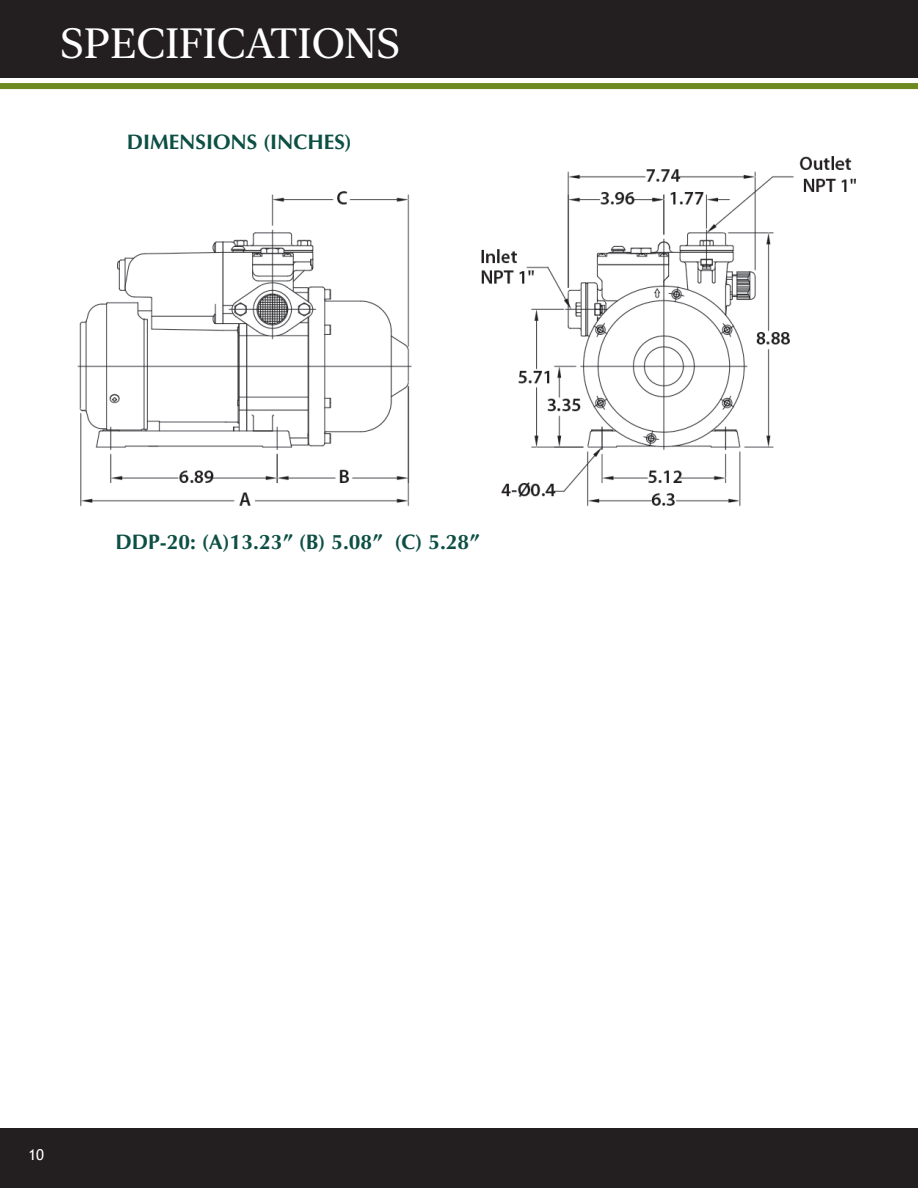
<style>
.page{position:relative;width:918px;height:1188px;background:#fff}
.page>*{position:absolute;margin:0;border:0;box-sizing:border-box;transform-origin:0 0}
.t1{font:500 42px "New York";color:#fff}
.t2{font:700 21px "Optima";color:#0c4f44}
.t3{font:15px "Trebuchet MS";color:#fff}
</style>
<div class="page">
<div style="left:0;top:1128px;width:918px;height:60px;background:#231f20"></div>
<div style="left:0;top:0;width:918px;height:77px;background:#231f20"></div>
<div style="left:0;top:83px;width:918px;height:6px;background:#6c8a1f"></div>
<img style="left:77px;top:156px;width:779px;height:351px">
<div style="left:99px;top:129px;width:281px;height:37px;background:#fff"></div>
<p class="t1" style="left:60px;top:18px;width:342px">SPECIFICATIONS</p>
<p class="t2" style="left:127px;top:129px;width:227px">DIMENSIONS (INCHES)</p>
<p class="t2" style="left:116px;top:529px;width:366px">DDP-20: (A)13.23” (B) 5.08” (C) 5.28”</p>
<p class="t3" style="left:28px;top:1146px;width:17px">10</p>
</div>
